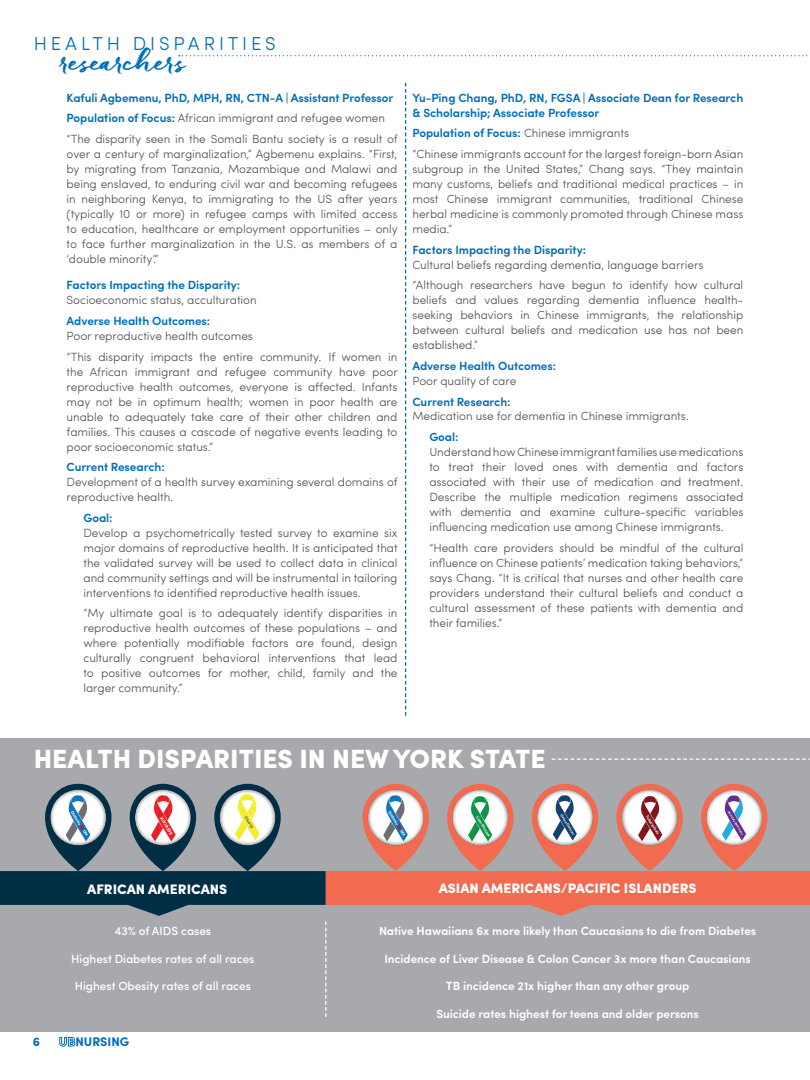
<style>
.page{position:relative;width:810px;height:1080px;background:#fff}
.page>*{position:absolute;margin:0;border:0;box-sizing:border-box;transform-origin:0 0}
.t1{font:29.5px "Freeland";letter-spacing:-.005em;color:#006eb9}
.t2{font:900 26.38px "Sofia Pro";color:#fff}
.t3{font:300 18.75px "Sofia Pro";letter-spacing:.205em;color:#006eb9}
.t4{font:900 13.75px "Sofia Pro";color:#fff}
.t5{font:700 12.5px "Sofia Pro";color:#006eb9}
.t6{font:300 11.88px/15px "Sofia Pro";letter-spacing:-.005em;color:#57585a;text-align:justify}
.t7{font:600 11.88px/15px "Sofia Pro";letter-spacing:-.005em;color:#006eb9}
.t8{font:600 11.88px "Sofia Pro";letter-spacing:-.005em;color:#fff}
.t9{font:500 11.88px "Sofia Pro";letter-spacing:-.005em;color:#fff}
.t10{font:700 4.62px "Sofia Pro";color:#fff}
.t11{font:700 3.88px "Sofia Pro";color:#fff}
.t12{font:700 3.88px "Sofia Pro";color:#58595b}
.t13{font:700 3.12px "Sofia Pro";color:#fff}
.s1{font-weight:600;color:#006eb9}
</style>
<div class="page">
<div style="left:0;top:738px;width:810px;height:294px;background:#a8a9ad"></div>
<svg style="left:59px;top:1037px;width:16px;height:10px"></svg>
<svg style="left:45px;top:784px;width:66px;height:87px;fill:#002f45"></svg>
<div style="left:49px;top:787px;width:59px;height:59px;background:#231f20;opacity:.54"></div>
<svg style="left:130px;top:784px;width:66px;height:87px;fill:#002f45"></svg>
<div style="left:134px;top:787px;width:58px;height:59px;background:#231f20;opacity:.54"></div>
<svg style="left:151px;top:795px;width:25px;height:46px"></svg>
<svg style="left:214px;top:784px;width:67px;height:87px;fill:#002f45"></svg>
<div style="left:218px;top:787px;width:59px;height:59px;background:#231f20;opacity:.54"></div>
<svg style="left:235px;top:794px;width:25px;height:46px"></svg>
<svg style="left:362px;top:784px;width:67px;height:87px;fill:#f26b50"></svg>
<div style="left:367px;top:787px;width:58px;height:59px;background:#231f20;opacity:.54"></div>
<svg style="left:447px;top:784px;width:67px;height:87px;fill:#f26b50"></svg>
<div style="left:451px;top:787px;width:59px;height:59px;background:#231f20;opacity:.54"></div>
<svg style="left:468px;top:796px;width:24px;height:45px"></svg>
<svg style="left:532px;top:784px;width:66px;height:87px;fill:#f26b50"></svg>
<div style="left:536px;top:787px;width:58px;height:59px;background:#231f20;opacity:.54"></div>
<svg style="left:552px;top:795px;width:25px;height:47px"></svg>
<svg style="left:616px;top:784px;width:67px;height:87px;fill:#f26b50"></svg>
<div style="left:620px;top:787px;width:59px;height:59px;background:#231f20;opacity:.54"></div>
<svg style="left:637px;top:795px;width:27px;height:46px"></svg>
<svg style="left:701px;top:784px;width:66px;height:87px;fill:#f26b50"></svg>
<div style="left:705px;top:787px;width:59px;height:59px;background:#231f20;opacity:.54"></div>
<svg style="left:722px;top:795px;width:24px;height:46px"></svg>
<svg style="left:0;top:871px;width:810px;height:146px"></svg>
<svg style="left:552px;top:759px;width:258px;height:1px"></svg>
<svg style="left:179px;top:55px;width:629px;height:1px"></svg>
<svg style="left:405px;top:83px;width:1px;height:633px"></svg>
<svg style="left:66px;top:795px;width:26px;height:48px"></svg>
<svg style="left:383px;top:795px;width:26px;height:48px"></svg>
<h3 class="t3" style="left:34px;top:30px;width:244px">HEALTH DISPARITIES</h3>
<h1 class="t1" style="left:60px;top:43px;width:128px">researchers</h1>
<p class="t6" style="left:67px;top:87px;width:333px;line-height:20.6px;text-align:left"><span class="s1">Kafuli Agbemenu, PhD, MPH, RN, CTN-A | Assistant Professor<br>Population of Focus:</span> African immigrant and refugee women “The disparity seen in the Somali Bantu society is a result of</p>
<p class="t6" style="left:67px;top:146px;width:333px">over a century of marginalization,” Agbemenu explains. “First, by migrating from Tanzania, Mozambique and Malawi and being enslaved, to enduring civil war and becoming refugees in neighboring Kenya, to immigrating to the US after years (typically 10 or more) in refugee camps with limited access to education, healthcare or employment opportunities – only to face further marginalization in the U.S. as members of a ‘double minority’.”</p>
<p class="t7" style="left:67px;top:277px;width:175px">Factors Impacting the Disparity:</p>
<p class="t6" style="left:67px;top:292px;width:192px">Socioeconomic status, acculturation</p>
<p class="t7" style="left:67px;top:312px;width:145px">Adverse Health Outcomes:</p>
<p class="t6" style="left:67px;top:325px;width:332px;line-height:20.6px">Poor reproductive health outcomes<br>“This disparity impacts the entire community. If women in</p>
<p class="t6" style="left:67px;top:363px;width:333px">the African immigrant and refugee community have poor reproductive health outcomes, everyone is affected. Infants may not be in optimum health; women in poor health are unable to adequately take care of their other children and families. This causes a cascade of negative events leading to poor socioeconomic status.”</p>
<p class="t7" style="left:67px;top:459px;width:100px">Current Research:</p>
<p class="t6" style="left:67px;top:474px;width:333px">Development of a health survey examining several domains of reproductive health.</p>
<p class="t7" style="left:83px;top:509px;width:31px">Goal:</p>
<p class="t6" style="left:83px;top:524px;width:316px">Develop a psychometrically tested survey to examine six major domains of reproductive health. It is anticipated that the validated survey will be used to collect data in clinical and community settings and will be instrumental in tailoring interventions to identified reproductive health issues.</p>
<p class="t6" style="left:83px;top:605px;width:316px">“My ultimate goal is to adequately identify disparities in reproductive health outcomes of these populations – and where potentially modifiable factors are found, design culturally congruent behavioral interventions that lead to positive outcomes for mother, child, family and the larger community.”</p>
<p class="t7" style="left:412px;top:89px;width:332px">Yu-Ping Chang, PhD, RN, FGSA | Associate Dean for Research &amp; Scholarship; Associate Professor</p>
<p class="t6" style="left:412px;top:122px;width:332px;line-height:20.6px"><span class="s1">Population of Focus:</span> Chinese immigrants<br>“Chinese immigrants account for the largest foreign-born Asian</p>
<p class="t6" style="left:412px;top:161px;width:332px">subgroup in the United States,” Chang says. “They maintain many customs, beliefs and traditional medical practices – in most Chinese immigrant communities, traditional Chinese herbal medicine is commonly promoted through Chinese mass media.”</p>
<p class="t7" style="left:412px;top:241px;width:175px">Factors Impacting the Disparity:</p>
<p class="t6" style="left:412px;top:253px;width:332px;line-height:20.6px">Cultural beliefs regarding dementia, language barriers “Although researchers have begun to identify how cultural</p>
<p class="t6" style="left:412px;top:292px;width:332px">beliefs and values regarding dementia influence health&shy;seeking behaviors in Chinese immigrants, the relationship between cultural beliefs and medication use has not been established.”</p>
<p class="t7" style="left:412px;top:357px;width:145px">Adverse Health Outcomes:</p>
<p class="t6" style="left:412px;top:372px;width:105px">Poor quality of care</p>
<p class="t7" style="left:412px;top:393px;width:100px">Current Research:</p>
<p class="t6" style="left:412px;top:408px;width:278px">Medication use for dementia in Chinese immigrants.</p>
<p class="t7" style="left:429px;top:429px;width:31px">Goal:</p>
<p class="t6" style="left:429px;top:444px;width:316px">Understand how Chinese immigrant families use medications to treat their loved ones with dementia and factors associated with their use of medication and treatment.<br>Describe the multiple medication regimens associated with dementia and examine culture-specific variables influencing medication use among Chinese immigrants.</p>
<p class="t6" style="left:429px;top:539px;width:316px">“Health care providers should be mindful of the cultural influence on Chinese patients’ medication taking behaviors,” says Chang. “It is critical that nurses and other health care providers understand their cultural beliefs and conduct a cultural assessment of these patients with dementia and their families.”</p>
<h2 class="t2" style="left:34px;top:738px;width:514px">HEALTH DISPARITIES IN NEW YORK STATE</h2>
<p class="t11" style="left:74px;top:809px;width:18px;rotate:58deg">Diabetes</p>
<p class="t10" style="left:164px;top:816px;width:21px;rotate:58deg">HIV/AIDS</p>
<p class="t12" style="left:248px;top:815px;width:15px;rotate:58deg">Obesity</p>
<p class="t11" style="left:392px;top:809px;width:18px;rotate:58deg">Diabetes</p>
<p class="t11" style="left:480px;top:815px;width:25px;rotate:58deg">Liver Disease</p>
<p class="t11" style="left:564px;top:813px;width:25px;rotate:58deg">Colon Cancer</p>
<p class="t11" style="left:650px;top:814px;width:24px;rotate:58deg">Tuberculosis</p>
<p class="t13" style="left:731px;top:810px;width:28px;rotate:59deg">Sucicide Awarness</p>
<p class="t4" style="left:87px;top:879px;width:142px">AFRICAN AMERICANS</p>
<p class="t4" style="left:439px;top:878px;width:259px">ASIAN AMERICANS/PACIFIC ISLANDERS</p>
<p class="t9" style="left:115px;top:922px;width:98px">43% of AIDS cases</p>
<p class="t9" style="left:71px;top:950px;width:185px">Highest Diabetes rates of all races</p>
<p class="t9" style="left:75px;top:977px;width:178px">Highest Obesity rates of all races</p>
<p class="t8" style="left:379px;top:922px;width:379px">Native Hawaiians 6x more likely than Caucasians to die from Diabetes</p>
<p class="t8" style="left:384px;top:950px;width:368px">Incidence of Liver Disease &amp; Colon Cancer 3x more than Caucasians</p>
<p class="t8" style="left:446px;top:977px;width:245px">TB incidence 21x higher than any other group</p>
<p class="t8" style="left:436px;top:1005px;width:264px">Suicide rates highest for teens and older persons</p>
<p class="t5" style="left:33px;top:1032px;width:9px">6</p>
<p class="t5" style="left:75px;top:1032px;width:56px">NURSING</p>
</div>
